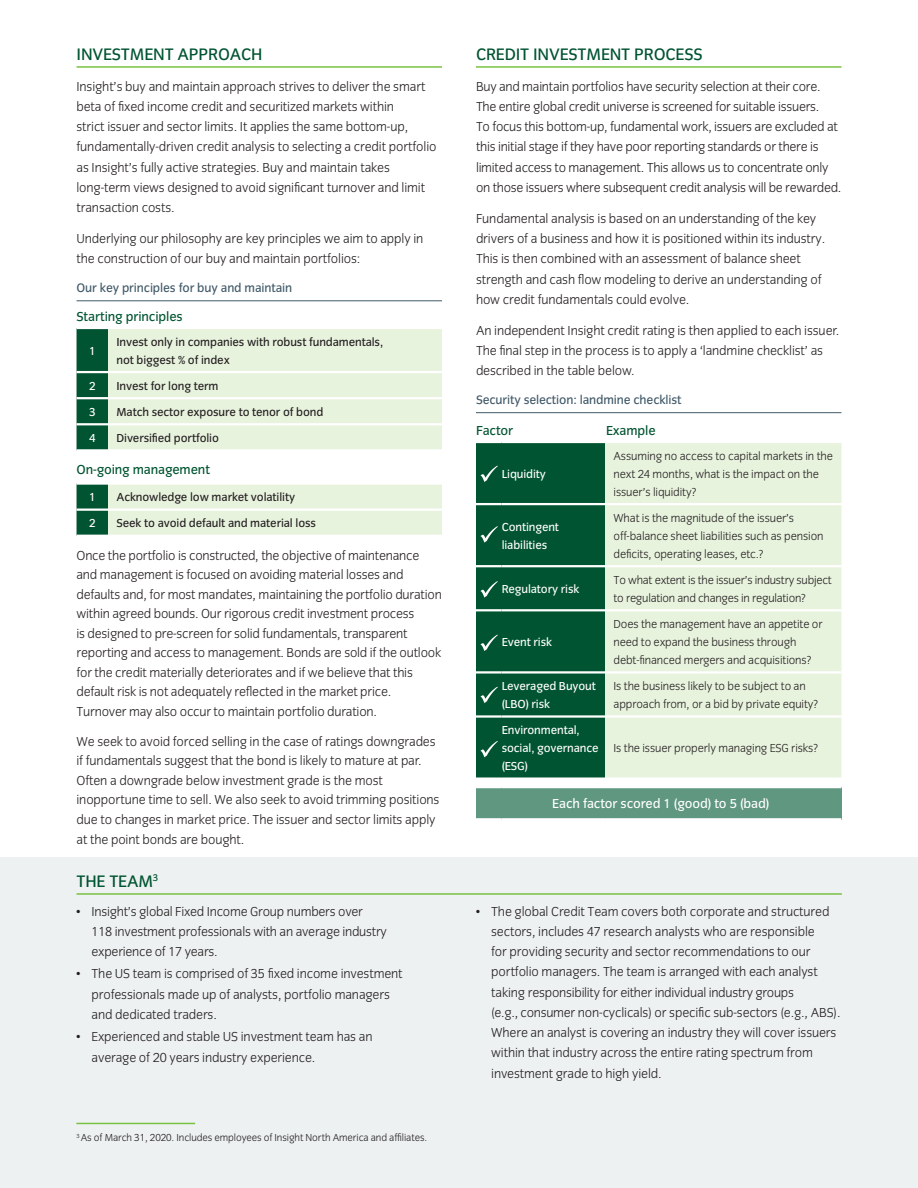
<style>
.page{position:relative;width:918px;height:1188px;background:#fff}
.page>*{position:absolute;margin:0;border:0;box-sizing:border-box;transform-origin:0 0}
._5__Sub_heading_DGr{font:17.25px "Congress Sans Std";letter-spacing:-.01em;color:#005431}
._8__Black_Body_txt{font:13.5px/20.2px "Congress Sans Light Std";letter-spacing:-.01em;color:#231f20}
._9__Bullets{font:13.5px/20.2px "Congress Sans Light Std";letter-spacing:-.01em;color:#231f20}
._8__Black_Body_txt-2{font:13.5px "Congress Sans Std";letter-spacing:-.01em;color:#005431}
._2__Table_Text_-_He{font:13.5px "Congress Sans Std";letter-spacing:-.01em;color:#fff}
._10__Chart_Titles{font:12.75px "Congress Sans Std";letter-spacing:-.01em;color:#405968}
._4__Table_Text_-_Bo{font:12px/18px "Congress Sans Light Std";letter-spacing:-.01em;color:#231f20}
._1__Table_Text_-_He{font:12px/18px "Congress Sans Std";letter-spacing:-.01em;color:#231f20}
._4__Table_Text_-_Bo-2{font:12px/18px "Congress Sans Std";letter-spacing:-.01em;color:#fff}
._2__Table_Text_-_He-2{font:12px "Congress Sans Std";color:#fff}
._11__Small_print_7p{font:10.5px "Congress Sans Light Std";letter-spacing:-.01em;color:#231f20}
</style>
<div class="page">
<div style="left:0;top:858px;width:918px;height:330px;background:#eef1f2"></div>
<hr style="left:77px;top:66px;width:365px;height:2px;background:#79c142">
<hr style="left:77px;top:301px;width:365px;height:1px;background:#405968">
<svg style="left:77px;top:329px;width:365px;height:120px;background:#d2e4cd"></svg>
<hr style="left:77px;top:371px;width:31px;height:2px;background:#fff">
<hr style="left:108px;top:371px;width:334px;height:2px;background:#fff">
<hr style="left:77px;top:397px;width:31px;height:2px;background:#fff">
<hr style="left:108px;top:397px;width:334px;height:2px;background:#fff">
<hr style="left:77px;top:423px;width:31px;height:2px;background:#fff">
<hr style="left:108px;top:423px;width:334px;height:2px;background:#fff">
<svg style="left:77px;top:485px;width:365px;height:50px;background:#d5e5d0"></svg>
<hr style="left:77px;top:509px;width:31px;height:2px;background:#fff">
<hr style="left:108px;top:509px;width:334px;height:2px;background:#fff">
<hr style="left:476px;top:66px;width:365px;height:2px;background:#79c142">
<hr style="left:476px;top:412px;width:365px;height:1px;background:#405968">
<div style="left:605px;top:443px;width:236px;height:334px;background:#e8f3de"></div>
<div style="left:476px;top:787px;width:365px;height:32px;background:#5f9781"></div>
<hr style="left:605px;top:503px;width:236px;height:2px;background:#fff">
<hr style="left:605px;top:565px;width:236px;height:2px;background:#fff">
<hr style="left:605px;top:609px;width:236px;height:2px;background:#fff">
<hr style="left:605px;top:671px;width:236px;height:3px;background:#fff">
<hr style="left:605px;top:715px;width:236px;height:3px;background:#fff">
<hr style="left:476px;top:786px;width:26px;height:2px;background:#fff">
<hr style="left:502px;top:786px;width:103px;height:2px;background:#fff">
<hr style="left:605px;top:786px;width:236px;height:2px;background:#fff">
<hr style="left:476px;top:818px;width:26px;height:2px;background:#fff">
<hr style="left:502px;top:818px;width:103px;height:2px;background:#fff">
<hr style="left:605px;top:818px;width:236px;height:2px;background:#fff">
<div style="left:476px;top:442px;width:129px;height:336px;background:#005431"></div>
<hr style="left:77px;top:893px;width:765px;height:2px;background:#79c142">
<hr style="left:76px;top:1123px;width:119px;height:1px;background:#79c142">
<p class="_5__Sub_heading_DGr" style="left:77px;top:45px;width:188px">INVESTMENT APPROACH</p>
<p class="_8__Black_Body_txt" style="left:77px;top:76px;width:361px">Insight’s buy and maintain approach strives to deliver the smart beta of fixed income credit and securitized markets within<br>strict issuer and sector limits. It applies the same bottom-up, fundamentally-driven credit analysis to selecting a credit portfolio as Insight’s fully active strategies. Buy and maintain takes long-term views designed to avoid significant turnover and limit transaction costs.</p>
<p class="_8__Black_Body_txt" style="left:77px;top:229px;width:348px">Underlying our philosophy are key principles we aim to apply in the construction of our buy and maintain portfolios:</p>
<p class="_10__Chart_Titles" style="left:77px;top:281px;width:217px">Our key principles for buy and maintain</p>
<p class="_8__Black_Body_txt-2" style="left:77px;top:309px;width:108px">Starting principles</p>
<p class="_2__Table_Text_-_He-2" style="left:89px;top:344px;width:8px">1</p>
<p class="_1__Table_Text_-_He" style="left:117px;top:333px;width:268px">Invest only in companies with robust fundamentals, not biggest % of index</p>
<p class="_2__Table_Text_-_He-2" style="left:89px;top:379px;width:8px">2</p>
<p class="_1__Table_Text_-_He" style="left:117px;top:377px;width:104px">Invest for long term</p>
<p class="_2__Table_Text_-_He-2" style="left:89px;top:405px;width:8px">3</p>
<p class="_1__Table_Text_-_He" style="left:117px;top:403px;width:208px">Match sector exposure to tenor of bond</p>
<p class="_2__Table_Text_-_He-2" style="left:89px;top:431px;width:8px">4</p>
<p class="_1__Table_Text_-_He" style="left:117px;top:429px;width:104px">Diversified portfolio</p>
<p class="_8__Black_Body_txt-2" style="left:77px;top:462px;width:135px">On-going management</p>
<p class="_2__Table_Text_-_He-2" style="left:89px;top:490px;width:8px">1</p>
<p class="_1__Table_Text_-_He" style="left:117px;top:488px;width:180px">Acknowledge low market volatility</p>
<p class="_2__Table_Text_-_He-2" style="left:89px;top:517px;width:8px">2</p>
<p class="_1__Table_Text_-_He" style="left:117px;top:514px;width:201px">Seek to avoid default and material loss</p>
<p class="_8__Black_Body_txt" style="left:77px;top:546px;width:367px;line-height:19.5px">Once the portfolio is constructed, the objective of maintenance and management is focused on avoiding material losses and defaults and, for most mandates, maintaining the portfolio duration within agreed bounds. Our rigorous credit investment process<br>is designed to pre-screen for solid fundamentals, transparent reporting and access to management. Bonds are sold if the outlook for the credit materially deteriorates and if we believe that this default risk is not adequately reflected in the market price.<br>Turnover may also occur to maintain portfolio duration.</p>
<p class="_8__Black_Body_txt" style="left:77px;top:732px;width:365px;line-height:19.6px">We seek to avoid forced selling in the case of ratings downgrades if fundamentals suggest that the bond is likely to mature at par.<br>Often a downgrade below investment grade is the most inopportune time to sell. We also seek to avoid trimming positions due to changes in market price. The issuer and sector limits apply at the point bonds are bought.</p>
<p class="_5__Sub_heading_DGr" style="left:77px;top:872px;width:83px">THE TEAM<sup>3</sup></p>
<p class="_9__Bullets" style="left:92px;top:901px;width:297px;text-indent:-15px">• Insight’s global Fixed Income Group numbers over<br>118 investment professionals with an average industry experience of 17 years.</p>
<p class="_9__Bullets" style="left:92px;top:964px;width:313px;text-indent:-15px">• The US team is comprised of 35 fixed income investment professionals made up of analysts, portfolio managers and dedicated traders.</p>
<p class="_9__Bullets" style="left:92px;top:1027px;width:283px;text-indent:-15px">• Experienced and stable US investment team has an average of 20 years industry experience.</p>
<p class="_11__Small_print_7p" style="left:76px;top:1132px;width:352px"><sup>3</sup> As of March 31, 2020. Includes employees of Insight North America and affiliates.</p>
<p class="_5__Sub_heading_DGr" style="left:476px;top:45px;width:228px">CREDIT INVESTMENT PROCESS</p>
<p class="_8__Black_Body_txt" style="left:476px;top:76px;width:367px">Buy and maintain portfolios have security selection at their core.<br>The entire global credit universe is screened for suitable issuers.<br>To focus this bottom-up, fundamental work, issuers are excluded at this initial stage if they have poor reporting standards or there is limited access to management. This allows us to concentrate only on those issuers where subsequent credit analysis will be rewarded.</p>
<p class="_8__Black_Body_txt" style="left:476px;top:209px;width:351px">Fundamental analysis is based on an understanding of the key drivers of a business and how it is positioned within its industry.<br>This is then combined with an assessment of balance sheet strength and cash flow modeling to derive an understanding of how credit fundamentals could evolve.</p>
<p class="_8__Black_Body_txt" style="left:476px;top:320px;width:365px">An independent Insight credit rating is then applied to each issuer.<br>The final step in the process is to apply a ‘landmine checklist’ as described in the table below.</p>
<p class="_10__Chart_Titles" style="left:476px;top:393px;width:207px">Security selection: landmine checklist</p>
<p class="_8__Black_Body_txt-2" style="left:476px;top:423px;width:39px">Factor</p>
<p class="_8__Black_Body_txt-2" style="left:606px;top:423px;width:51px">Example</p>
<p class="_4__Table_Text_-_Bo-2" style="left:502px;top:465px;width:46px">Liquidity</p>
<p class="_4__Table_Text_-_Bo" style="left:614px;top:447px;width:221px">Assuming no access to capital markets in the next 24 months, what is the impact on the issuer’s liquidity?</p>
<p class="_4__Table_Text_-_Bo-2" style="left:502px;top:518px;width:59px">Contingent liabilities</p>
<p class="_4__Table_Text_-_Bo" style="left:614px;top:509px;width:211px">What is the magnitude of the issuer’s off-balance sheet liabilities such as pension deficits, operating leases, etc.?</p>
<p class="_4__Table_Text_-_Bo-2" style="left:502px;top:580px;width:79px">Regulatory risk</p>
<p class="_4__Table_Text_-_Bo" style="left:614px;top:571px;width:220px">To what extent is the issuer’s industry subject to regulation and changes in regulation?</p>
<p class="_4__Table_Text_-_Bo-2" style="left:502px;top:633px;width:52px">Event risk</p>
<p class="_4__Table_Text_-_Bo" style="left:614px;top:615px;width:211px">Does the management have an appetite or need to expand the business through debt-financed mergers and acquisitions?</p>
<p class="_4__Table_Text_-_Bo-2" style="left:502px;top:677px;width:96px">Leveraged Buyout (LBO) risk</p>
<p class="_4__Table_Text_-_Bo" style="left:614px;top:677px;width:206px">Is the business likely to be subject to an approach from, or a bid by private equity?</p>
<p class="_4__Table_Text_-_Bo-2" style="left:502px;top:721px;width:99px">Environmental, social, governance (ESG)</p>
<p class="_4__Table_Text_-_Bo" style="left:614px;top:739px;width:206px">Is the issuer properly managing ESG risks?</p>
<p class="_2__Table_Text_-_He" style="left:552px;top:796px;width:219px">Each factor scored 1 (good) to 5 (bad)</p>
<p class="_9__Bullets" style="left:491px;top:901px;width:351px;text-indent:-15px">• The global Credit Team covers both corporate and structured sectors, includes 47 research analysts who are responsible<br>for providing security and sector recommendations to our portfolio managers. The team is arranged with each analyst taking responsibility for either individual industry groups<br>(e.g., consumer non-cyclicals) or specific sub-sectors (e.g., ABS).<br>Where an analyst is covering an industry they will cover issuers within that industry across the entire rating spectrum from investment grade to high yield.</p>
</div>
